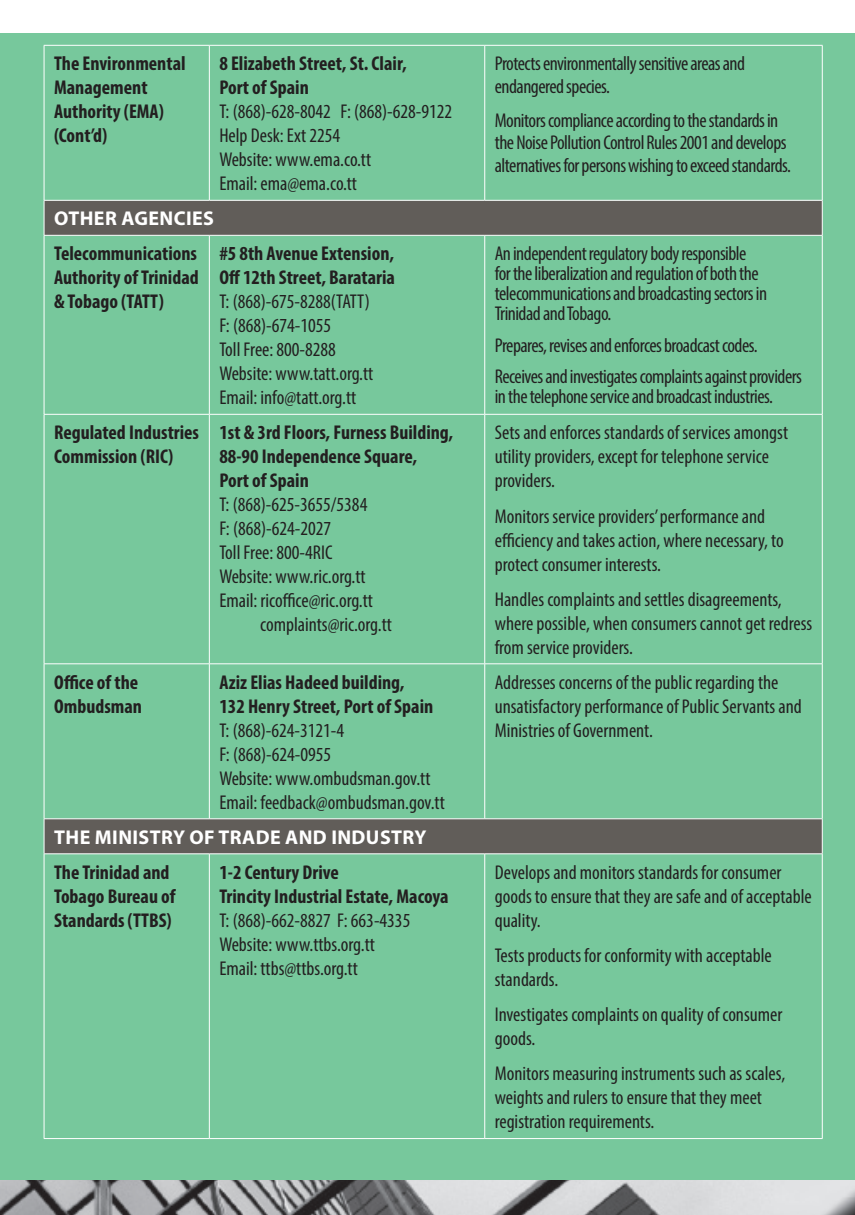
<style>
.page{position:relative;width:855px;height:1215px;background:#fff}
.page>*{position:absolute;margin:0;border:0;box-sizing:border-box;transform-origin:0 0}
.t1{font:condensed 20px/24px "Myriad Pro";color:#231f20}
.t2{font:condensed 20px/22.5px "Myriad Pro";letter-spacing:-.025em;color:#231f20}
.t3{font:700 condensed 20px/24px "Myriad Pro";color:#231f20}
.t4{font:700 20px "Myriad Pro";letter-spacing:.02em;color:#fff}
</style>
<div class="page">
<img style="left:0;top:1180px;width:855px;height:35px">
<div style="left:0;top:33px;width:855px;height:1147px;background:#77c89c"></div>
<svg style="left:45px;top:201px;width:777px;height:652px"></svg>
<hr style="left:44px;top:45px;width:165px;height:1px;background:#fff">
<hr style="left:44px;top:46px;width:1px;height:154px;background:#fff">
<hr style="left:209px;top:45px;width:276px;height:1px;background:#fff">
<hr style="left:209px;top:46px;width:1px;height:154px;background:#fff">
<hr style="left:485px;top:45px;width:338px;height:1px;background:#fff">
<hr style="left:484px;top:46px;width:1px;height:154px;background:#fff">
<hr style="left:822px;top:46px;width:1px;height:154px;background:#fff">
<hr style="left:44px;top:200px;width:165px;height:1px;background:#fff">
<hr style="left:44px;top:201px;width:1px;height:34px;background:#fff">
<hr style="left:209px;top:200px;width:276px;height:1px;background:#fff">
<hr style="left:485px;top:200px;width:338px;height:1px;background:#fff">
<hr style="left:822px;top:201px;width:1px;height:34px;background:#fff">
<hr style="left:44px;top:235px;width:165px;height:1px;background:#fff">
<hr style="left:44px;top:236px;width:1px;height:178px;background:#fff">
<hr style="left:209px;top:235px;width:276px;height:1px;background:#fff">
<hr style="left:209px;top:236px;width:1px;height:178px;background:#fff">
<hr style="left:485px;top:235px;width:338px;height:1px;background:#fff">
<hr style="left:484px;top:236px;width:1px;height:178px;background:#fff">
<hr style="left:822px;top:236px;width:1px;height:178px;background:#fff">
<hr style="left:44px;top:414px;width:165px;height:1px;background:#fff">
<hr style="left:44px;top:415px;width:1px;height:248px;background:#fff">
<hr style="left:209px;top:414px;width:276px;height:1px;background:#fff">
<hr style="left:209px;top:415px;width:1px;height:248px;background:#fff">
<hr style="left:485px;top:414px;width:338px;height:1px;background:#fff">
<hr style="left:484px;top:415px;width:1px;height:248px;background:#fff">
<hr style="left:822px;top:415px;width:1px;height:248px;background:#fff">
<hr style="left:44px;top:663px;width:165px;height:1px;background:#fff">
<hr style="left:44px;top:664px;width:1px;height:154px;background:#fff">
<hr style="left:209px;top:663px;width:276px;height:1px;background:#fff">
<hr style="left:209px;top:664px;width:1px;height:154px;background:#fff">
<hr style="left:485px;top:663px;width:338px;height:1px;background:#fff">
<hr style="left:484px;top:664px;width:1px;height:154px;background:#fff">
<hr style="left:822px;top:664px;width:1px;height:154px;background:#fff">
<hr style="left:44px;top:818px;width:165px;height:1px;background:#fff">
<hr style="left:44px;top:819px;width:1px;height:34px;background:#fff">
<hr style="left:209px;top:818px;width:276px;height:1px;background:#fff">
<hr style="left:485px;top:818px;width:338px;height:1px;background:#fff">
<hr style="left:822px;top:819px;width:1px;height:34px;background:#fff">
<hr style="left:44px;top:853px;width:165px;height:1px;background:#fff">
<hr style="left:44px;top:854px;width:1px;height:284px;background:#fff">
<hr style="left:209px;top:853px;width:276px;height:1px;background:#fff">
<hr style="left:209px;top:854px;width:1px;height:284px;background:#fff">
<hr style="left:485px;top:853px;width:338px;height:1px;background:#fff">
<hr style="left:484px;top:854px;width:1px;height:284px;background:#fff">
<hr style="left:822px;top:854px;width:1px;height:284px;background:#fff">
<hr style="left:44px;top:1138px;width:165px;height:1px;background:#fff">
<hr style="left:209px;top:1138px;width:276px;height:1px;background:#fff">
<hr style="left:485px;top:1138px;width:338px;height:1px;background:#fff">
<p class="t3" style="left:54px;top:51px;width:133px">The Environmental<br>Management<br>Authority (EMA) (Cont’d)</p>
<p class="t3" style="left:219px;top:51px;width:189px">8 Elizabeth Street, St. Clair,<br>Port of Spain</p>
<p class="t1" style="left:219px;top:99px;width:234px">T: (868)-628-8042 F: (868)-628-9122<br>Help Desk: Ext 2254<br>Website: www.ema.co.tt<br>Email: ema@ema.co.tt</p>
<p class="t4" style="left:54px;top:206px;width:161px">OTHER AGENCIES</p>
<p class="t3" style="left:54px;top:241px;width:146px;text-align:justify">Telecommunications Authority of Trinidad &amp; Tobago (TATT)</p>
<p class="t3" style="left:219px;top:241px;width:177px">#5 8th Avenue Extension,<br>Off 12th Street, Barataria</p>
<p class="t1" style="left:219px;top:289px;width:156px">T: (868)-675-8288(TATT)<br>F: (868)-674-1055<br>Toll Free: 800-8288<br>Website: www.tatt.org.tt<br>Email: info@tatt.org.tt</p>
<p class="t3" style="left:54px;top:420px;width:147px">Regulated Industries<br>Commission (RIC)</p>
<p class="t3" style="left:219px;top:420px;width:235px">1st &amp; 3rd Floors, Furness Building,<br>88-90 Independence Square,<br>Port of Spain</p>
<p class="t1" style="left:219px;top:492px;width:150px">T: (868)-625-3655/5384</p>
<p class="t1" style="left:219px;top:516px;width:113px">F: (868)-624-2027</p>
<p class="t1" style="left:219px;top:540px;width:115px">Toll Free: 800-4RIC</p>
<p class="t1" style="left:219px;top:564px;width:148px">Website: www.ric.org.tt</p>
<p class="t1" style="left:219px;top:588px;width:155px">Email: ricoffice@ric.org.tt</p>
<p class="t1" style="left:260px;top:612px;width:133px">complaints@ric.org.tt</p>
<p class="t3" style="left:54px;top:670px;width:89px">Office of the<br>Ombudsman</p>
<p class="t3" style="left:219px;top:670px;width:215px">Aziz Elias Hadeed building,<br>132 Henry Street, Port of Spain</p>
<p class="t1" style="left:219px;top:718px;width:227px">T: (868)-624-3121-4<br>F: (868)-624-0955<br>Website: www.ombudsman.gov.tt<br>Email: feedback@ombudsman.gov.tt</p>
<p class="t4" style="left:54px;top:824px;width:374px">THE MINISTRY OF TRADE AND INDUSTRY</p>
<p class="t3" style="left:54px;top:860px;width:123px">The Trinidad and<br>Tobago Bureau of<br>Standards (TTBS)</p>
<p class="t3" style="left:219px;top:860px;width:231px">1-2 Century Drive<br>Trincity Industrial Estate, Macoya</p>
<p class="t1" style="left:219px;top:908px;width:193px">T: (868)-662-8827 F: 663-4335<br>Website: www.ttbs.org.tt<br>Email: ttbs@ttbs.org.tt</p>
<p class="t2" style="left:495px;top:52px;width:252px">Protects environmentally sensitive areas and endangered species.</p>
<p class="t2" style="left:495px;top:108px;width:298px">Monitors compliance according to the standards in the Noise Pollution Control Rules 2001 and develops alternatives for persons wishing to exceed standards.</p>
<p class="t2" style="left:495px;top:243px;width:274px;line-height:20px">An independent regulatory body responsible for the liberalization and regulation of both the telecommunications and broadcasting sectors in Trinidad and Tobago.</p>
<p class="t2" style="left:495px;top:329px;width:309px;line-height:31.2px">Prepares, revises and enforces broadcast codes.<br>Receives and investigates complaints against providers</p>
<p class="t2" style="left:495px;top:385px;width:280px">in the telephone service and broadcast industries.</p>
<p class="t1" style="left:495px;top:420px;width:295px">Sets and enforces standards of services amongst utility providers, except for telephone service providers.</p>
<p class="t1" style="left:495px;top:504px;width:291px">Monitors service providers’ performance and efficiency and takes action, where necessary, to protect consumer interests.</p>
<p class="t1" style="left:495px;top:587px;width:319px">Handles complaints and settles disagreements, where possible, when consumers cannot get redress from service providers.</p>
<p class="t1" style="left:495px;top:670px;width:309px">Addresses concerns of the public regarding the unsatisfactory performance of Public Servants and<br>Ministries of Government.</p>
<p class="t1" style="left:495px;top:860px;width:319px">Develops and monitors standards for consumer goods to ensure that they are safe and of acceptable quality.</p>
<p class="t1" style="left:495px;top:943px;width:279px">Tests products for conformity with acceptable standards.</p>
<p class="t1" style="left:495px;top:1002px;width:289px">Investigates complaints on quality of consumer goods.</p>
<p class="t1" style="left:495px;top:1062px;width:292px">Monitors measuring instruments such as scales, weights and rulers to ensure that they meet registration requirements.</p>
</div>
